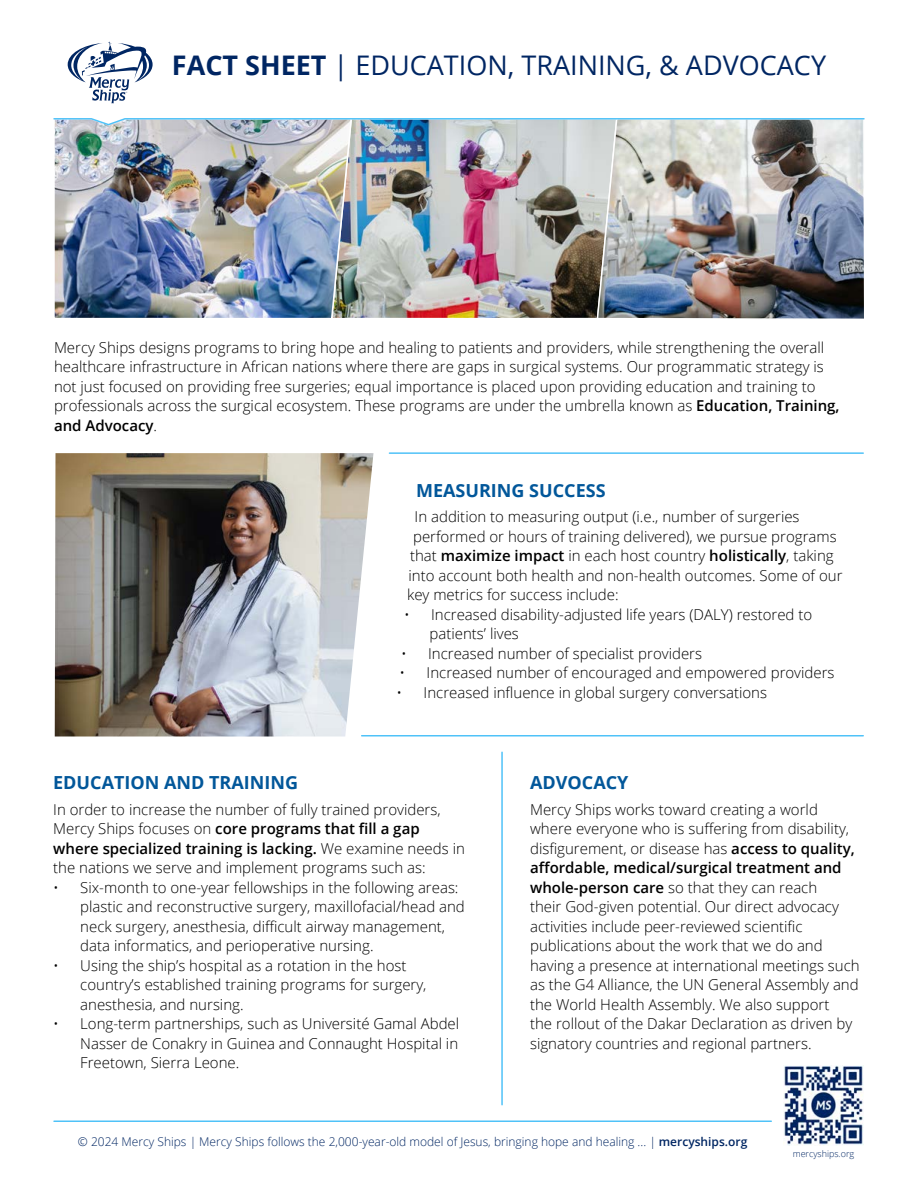
<style>
.page{position:relative;width:918px;height:1188px;background:#fff}
.page>*{position:absolute;margin:0;border:0;box-sizing:border-box;transform-origin:0 0}
.t1{font:27px "Open Sans";color:#002663}
.t2{font:700 18px "Open Sans";color:#02579a}
.t3{font:300 15px/19.5px "Open Sans";color:#000}
.t4{font:300 12px "Open Sans";color:#002663}
.t5{font:300 9px "Open Sans";color:#002663}
.s1{font-weight:700}
.s2{font-weight:600}
</style>
<div class="page">
<img style="left:353px;top:126px;width:243px;height:192px">
<img style="left:596px;top:126px;width:268px;height:193px">
<img style="left:54px;top:126px;width:299px;height:192px">
<img style="left:55px;top:453px;width:319px;height:283px">
<hr style="left:362px;top:735px;width:501px;height:1px;background:#4fc2f8">
<hr style="left:501px;top:752px;width:2px;height:353px;background:#4fc2f8">
<hr style="left:389px;top:452px;width:474px;height:2px;background:#4fc2f8">
<img style="left:53px;top:118px;width:812px;height:8px">
<svg style="left:68px;top:42px;width:85px;height:61px"></svg>
<hr style="left:54px;top:1120px;width:717px;height:2px;background:#4fc2f8">
<img style="left:783px;top:1065px;width:81px;height:81px">
<h1 class="t1" style="left:172px;top:46px;width:656px"><span class="s1">FACT SHEET</span> | EDUCATION, TRAINING, &amp; ADVOCACY</h1>
<p class="t3" style="left:54px;top:337px;width:787px">Mercy Ships designs programs to bring hope and healing to patients and providers, while strengthening the overall healthcare infrastructure in African nations where there are gaps in surgical systems. Our programmatic strategy is not just focused on providing free surgeries; equal importance is placed upon providing education and training to professionals across the surgical ecosystem. These programs are under the umbrella known as <span class="s2">Education, Training, and Advocacy</span>.</p>
<p class="t2" style="left:416px;top:478px;width:191px">MEASURING SUCCESS</p>
<p class="t3" style="left:415px;top:506px;width:387px">In addition to measuring output (i.e., number of surgeries</p>
<p class="t3" style="left:413px;top:526px;width:425px">performed or hours of training delivered), we pursue programs</p>
<p class="t3" style="left:410px;top:545px;width:425px">that <span class="s2">maximize impact</span> in each host country <span class="s2">holistically</span>, taking</p>
<p class="t3" style="left:409px;top:565px;width:435px">into account both health and non-health outcomes. Some of our</p>
<p class="t3" style="left:407px;top:584px;width:213px">key metrics for success include:</p>
<p class="t3" style="left:430px;top:604px;width:384px;text-indent:-26px">• Increased disability-adjusted life years (DALY) restored to patients’ lives</p>
<p class="t3" style="left:401px;top:643px;width:302px">• Increased number of specialist providers</p>
<p class="t3" style="left:400px;top:662px;width:436px">• Increased number of encouraged and empowered providers</p>
<p class="t3" style="left:397px;top:682px;width:372px">• Increased influence in global surgery conversations</p>
<p class="t2" style="left:53px;top:770px;width:246px">EDUCATION AND TRAINING</p>
<p class="t3" style="left:53px;top:799px;width:413px">In order to increase the number of fully trained providers, Mercy Ships focuses on <span class="s2">core programs that fill a gap where specialized training is lacking.</span> We examine needs in the nations we serve and implement programs such as:</p>
<p class="t3" style="left:80px;top:877px;width:386px;text-indent:-27px">• Six-month to one-year fellowships in the following areas: plastic and reconstructive surgery, maxillofacial/head and neck surgery, anesthesia, difficult airway management, data informatics, and perioperative nursing.</p>
<p class="t3" style="left:80px;top:955px;width:348px;text-indent:-27px">• Using the ship’s hospital as a rotation in the host country’s established training programs for surgery, anesthesia, and nursing.</p>
<p class="t3" style="left:80px;top:1013px;width:381px;text-align:justify;text-indent:-27px">• Long-term partnerships, such as Université Gamal Abdel Nasser de Conakry in Guinea and Connaught Hospital in Freetown, Sierra Leone.</p>
<p class="t2" style="left:530px;top:770px;width:100px">ADVOCACY</p>
<p class="t3" style="left:530px;top:799px;width:331px">Mercy Ships works toward creating a world where everyone who is suffering from disability, disfigurement, or disease has <span class="s2">access to quality, affordable, medical/surgical treatment and whole-person care</span> so that they can reach<br>their God-given potential. Our direct advocacy activities include peer-reviewed scientific publications about the work that we do and having a presence at international meetings such as the G4 Alliance, the UN General Assembly and the World Health Assembly. We also support<br>the rollout of the Dakar Declaration as driven by signatory countries and regional partners.</p>
<p class="t4" style="left:78px;top:1133px;width:671px">© 2024 Mercy Ships | Mercy Ships follows the 2,000-year-old model of Jesus, bringing hope and healing ... | <span class="s2">mercyships.org</span></p>
<p class="t5" style="left:793px;top:1147px;width:63px">mercyships.org</p>
</div>
